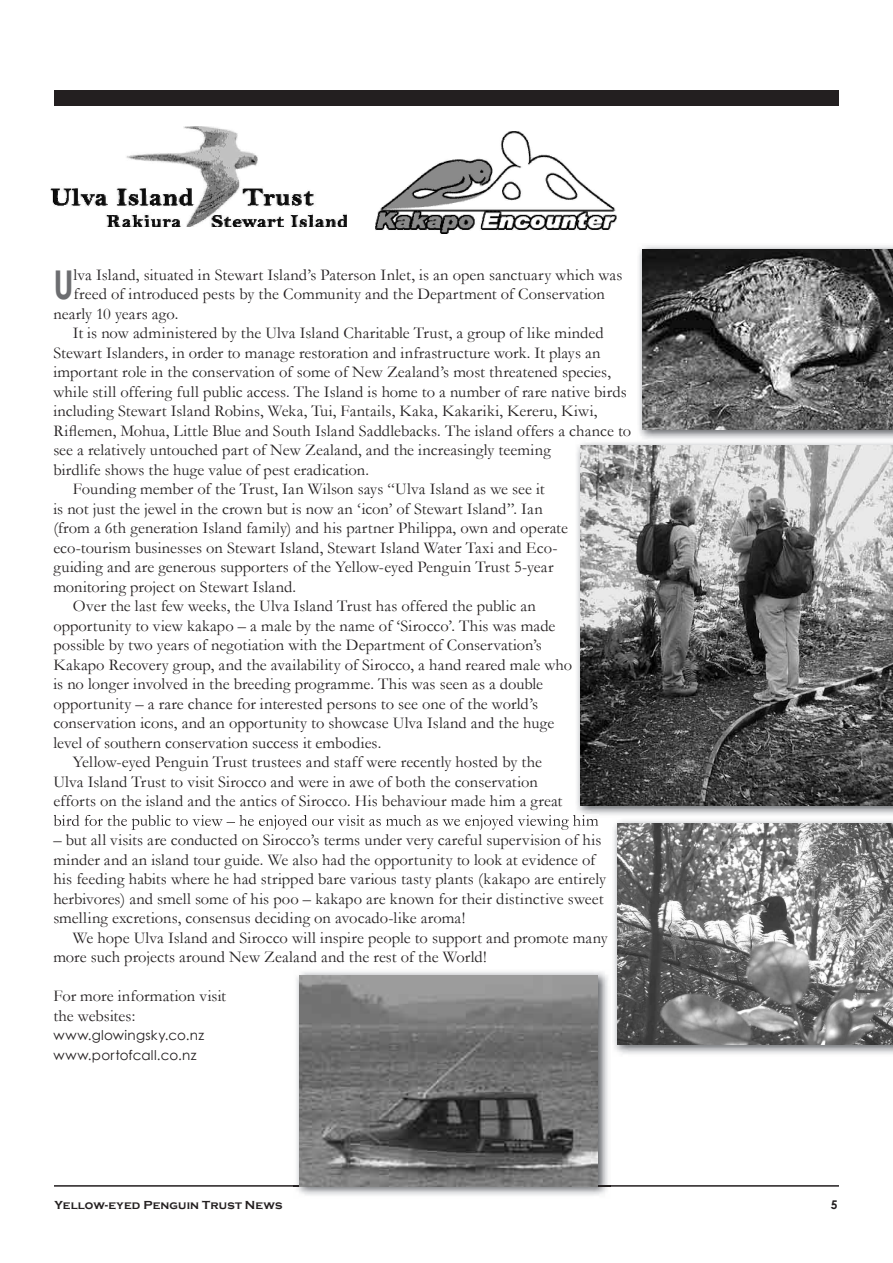
<style>
.page{position:relative;width:893px;height:1263px;background:#fff}
.page>*{position:absolute;margin:0;border:0;box-sizing:border-box;transform-origin:0 0}
.t1{font:700 39.6px "Century Gothic";color:#6c6d70;scale:.8 1}
.t2{font:16.5px/19.5px "Garamond";letter-spacing:.005em;color:#231f20}
.t3{font:13.5px/19.5px "Century Gothic";letter-spacing:.025em;color:#231f20}
.t4{font:700 12px "Copperplate Gothic";letter-spacing:.01em;color:#231f20}
.t5{font:700 12px "Century Gothic";color:#231f20}
</style>
<div class="page">
<hr style="left:611px;top:1185px;width:228px;height:2px;background:#231f20">
<hr style="left:54px;top:1185px;width:240px;height:2px;background:#231f20">
<div style="left:54px;top:90px;width:785px;height:15px;background:#231f20"></div>
<svg style="left:54px;top:815px;width:545px;height:15px"></svg>
<img style="left:51px;top:126px;width:295px;height:101px">
<img style="left:375px;top:131px;width:241px;height:102px">
<img style="left:639px;top:245px;width:254px;height:194px">
<img style="left:643px;top:249px;width:250px;height:180px">
<img style="left:577px;top:442px;width:316px;height:373px">
<img style="left:575px;top:815px;width:24px;height:3px">
<img style="left:581px;top:446px;width:312px;height:359px">
<img style="left:614px;top:820px;width:279px;height:234px">
<img style="left:617px;top:824px;width:276px;height:220px">
<img style="left:296px;top:971px;width:312px;height:225px">
<img style="left:294px;top:1185px;width:317px;height:2px">
<img style="left:300px;top:975px;width:298px;height:211px">
<h1 class="t1" style="left:53px;top:260px;width:27px">U</h1>
<p class="t2" style="left:74px;top:264px;width:550px">lva Island, situated in Stewart Island’s Paterson Inlet, is an open sanctuary which was</p>
<p class="t2" style="left:74px;top:284px;width:533px">freed of introduced pests by the Community and the Department of Conservation</p>
<p class="t2" style="left:53px;top:303px;width:126px">nearly 10 years ago.</p>
<p class="t2" style="left:73px;top:323px;width:532px">It is now administered by the Ulva Island Charitable Trust, a group of like minded</p>
<p class="t2" style="left:53px;top:342px;width:549px">Stewart Islanders, in order to manage restoration and infrastructure work. It plays an</p>
<p class="t2" style="left:53px;top:362px;width:559px">important role in the conservation of some of New Zealand’s most threatened species,</p>
<p class="t2" style="left:53px;top:381px;width:575px">while still offering full public access. The Island is home to a number of rare native birds</p>
<p class="t2" style="left:53px;top:401px;width:546px">including Stewart Island Robins, Weka, Tui, Fantails, Kaka, Kakariki, Kereru, Kiwi,</p>
<p class="t2" style="left:53px;top:420px;width:579px">Riflemen, Mohua, Little Blue and South Island Saddlebacks. The island offers a chance to</p>
<p class="t2" style="left:53px;top:440px;width:499px">see a relatively untouched part of New Zealand, and the increasingly teeming</p>
<p class="t2" style="left:53px;top:459px;width:317px">birdlife shows the huge value of pest eradication.</p>
<p class="t2" style="left:73px;top:479px;width:473px">Founding member of the Trust, Ian Wilson says “Ulva Island as we see it</p>
<p class="t2" style="left:53px;top:498px;width:491px">is not just the jewel in the crown but is now an ‘icon’ of Stewart Island”. Ian</p>
<p class="t2" style="left:53px;top:518px;width:516px">(from a 6th generation Island family) and his partner Philippa, own and operate</p>
<p class="t2" style="left:53px;top:537px;width:506px">eco-tourism businesses on Stewart Island, Stewart Island Water Taxi and Eco-</p>
<p class="t2" style="left:53px;top:557px;width:502px">guiding and are generous supporters of the Yellow-eyed Penguin Trust 5-year</p>
<p class="t2" style="left:53px;top:576px;width:244px">monitoring project on Stewart Island.</p>
<p class="t2" style="left:73px;top:596px;width:464px">Over the last few weeks, the Ulva Island Trust has offered the public an</p>
<p class="t2" style="left:53px;top:615px;width:504px">opportunity to view kakapo – a male by the name of ‘Sirocco’. This was made</p>
<p class="t2" style="left:53px;top:635px;width:490px">possible by two years of negotiation with the Department of Conservation’s</p>
<p class="t2" style="left:53px;top:654px;width:520px">Kakapo Recovery group, and the availability of Sirocco, a hand reared male who</p>
<p class="t2" style="left:53px;top:674px;width:491px">is no longer involved in the breeding programme. This was seen as a double</p>
<p class="t2" style="left:53px;top:693px;width:486px">opportunity – a rare chance for interested persons to see one of the world’s</p>
<p class="t2" style="left:53px;top:713px;width:502px">conservation icons, and an opportunity to showcase Ulva Island and the huge</p>
<p class="t2" style="left:53px;top:732px;width:329px">level of southern conservation success it embodies.</p>
<p class="t2" style="left:73px;top:752px;width:471px">Yellow-eyed Penguin Trust trustees and staff were recently hosted by the</p>
<p class="t2" style="left:53px;top:771px;width:486px">Ulva Island Trust to visit Sirocco and were in awe of both the conservation</p>
<p class="t2" style="left:53px;top:791px;width:511px">efforts on the island and the antics of Sirocco. His behaviour made him a great</p>
<p class="t2" style="left:53px;top:830px;width:554px">– but all visits are conducted on Sirocco’s terms under very careful supervision of his minder and an island tour guide. We also had the opportunity to look at evidence of his feeding habits where he had stripped bare various tasty plants (kakapo are entirely herbivores) and smell some of his poo – kakapo are known for their distinctive sweet smelling excretions, consensus deciding on avocado-like aroma!</p>
<p class="t2" style="left:53px;top:927px;width:556px;text-indent:20px">We hope Ulva Island and Sirocco will inspire people to support and promote many more such projects around New Zealand and the rest of the World!</p>
<p class="t2" style="left:53px;top:986px;width:174px">For more information visit the websites:</p>
<p class="t3" style="left:53px;top:1025px;width:152px">www.glowingsky.co.nz www.portofcall.co.nz</p>
<p class="t4" style="left:54px;top:1198px;width:230px">Yellow-eyed Penguin Trust News</p>
<p class="t5" style="left:831px;top:1197px;width:8px">5</p>
</div>
